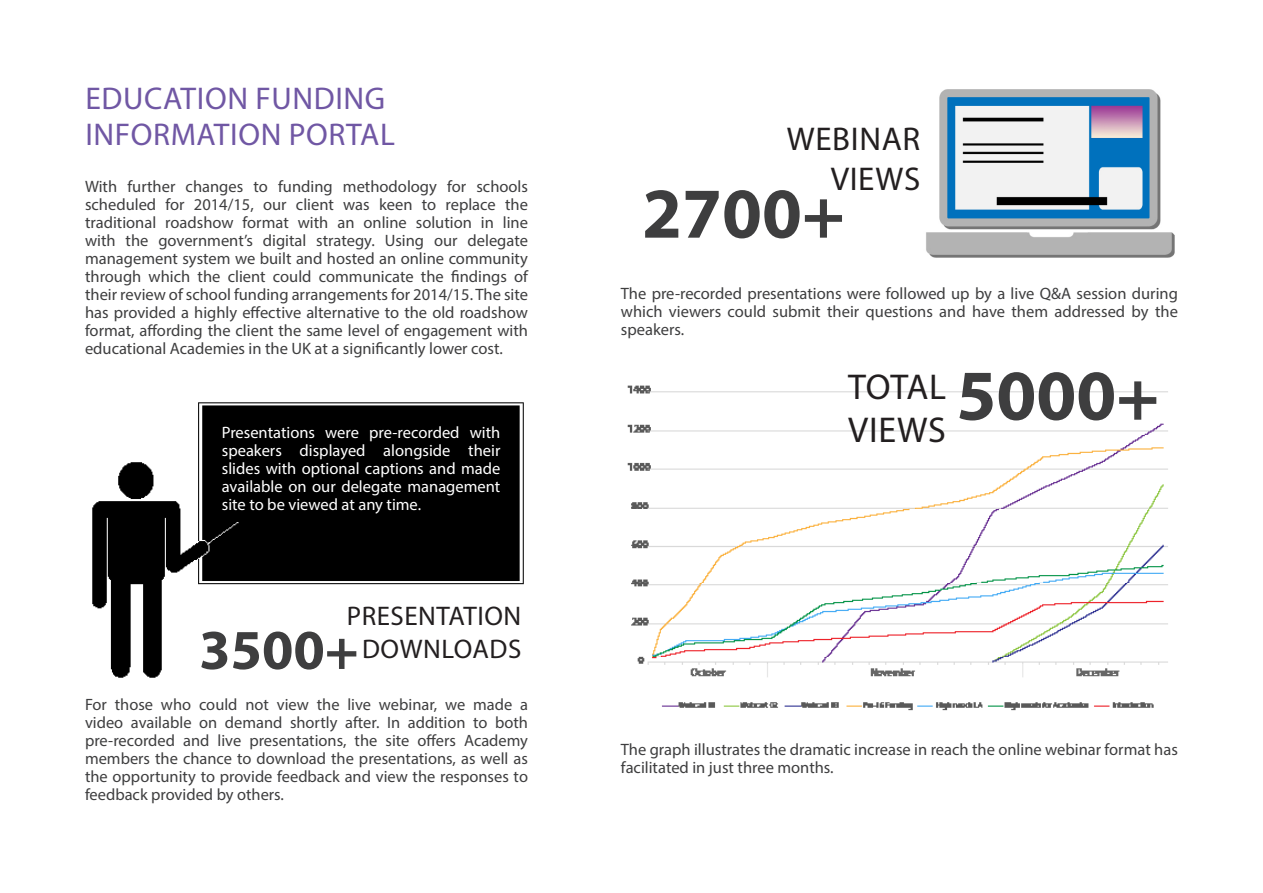
<style>
.page{position:relative;width:1263px;height:893px;background:#fff}
.page>*{position:absolute;margin:0;border:0;box-sizing:border-box;transform-origin:0 0}
.t1{font:700 72px "Myriad Pro";color:#3e3e3f}
.t2{font:700 56.55px "Myriad Pro";color:#3e3e3f}
.t3{font:36px "Myriad Pro";letter-spacing:.02em;color:#231f20}
.t4{font:33px/39.6px "Myriad Pro";letter-spacing:.02em;color:#231f20;text-align:right}
.Level_3_Subtitle{font:31.5px/36px "Myriad Pro";letter-spacing:.02em;color:#7057a4}
.t5{font:27px "Myriad Pro";letter-spacing:.02em;color:#231f20}
.Body{font:16.5px/18px "Myriad Pro";color:#3e3e3f;text-align:justify}
.Body-2{font:16.5px/18px "Myriad Pro";color:#fff;text-align:justify}
</style>
<div class="page">
<img style="left:627px;top:385px;width:541px;height:326px">
<img style="left:92px;top:402px;width:432px;height:276px">
<img style="left:926px;top:89px;width:249px;height:169px">
<p class="Level_3_Subtitle" style="left:85px;top:80px;width:311px">EDUCATION FUNDING<br>INFORMATION PORTAL</p>
<p class="Body" style="left:85px;top:177px;width:444px">With further changes to funding methodology for schools scheduled for 2014/15, our client was keen to replace the traditional roadshow format with an online solution in line with the government’s digital strategy. Using our delegate management system we built and hosted an online community through which the client could communicate the findings of their review of school funding arrangements for 2014/15. The site has provided a highly effective alternative to the old roadshow format, affording the client the same level of engagement with educational Academies in the UK at a significantly lower cost.</p>
<p class="Body-2" style="left:222px;top:423px;width:280px">Presentations were pre-recorded with speakers displayed alongside their slides with optional captions and made available on our delegate management site to be viewed at any time.</p>
<p class="t5" style="left:347px;top:599px;width:176px">PRESENTATION</p>
<p class="t5" style="left:362px;top:632px;width:161px">DOWNLOADS</p>
<p class="t2" style="left:199px;top:613px;width:161px">3500+</p>
<p class="Body" style="left:85px;top:696px;width:444px">For those who could not view the live webinar, we made a video available on demand shortly after. In addition to both pre-recorded and live presentations, the site offers Academy members the chance to download the presentations, as well as the opportunity to provide feedback and view the responses to feedback provided by others.</p>
<p class="t4" style="left:787px;top:119px;width:135px">WEBINAR<br>VIEWS</p>
<p class="t1" style="left:642px;top:166px;width:204px">2700+</p>
<p class="Body" style="left:621px;top:285px;width:559px">The pre-recorded presentations were followed up by a live Q&amp;A session during which viewers could submit their questions and have them addressed by the speakers.</p>
<p class="t3" style="left:848px;top:365px;width:99px">TOTAL</p>
<p class="t3" style="left:848px;top:408px;width:99px">VIEWS</p>
<p class="t1" style="left:956px;top:348px;width:204px">5000+</p>
<p class="Body" style="left:621px;top:740px;width:558px">The graph illustrates the dramatic increase in reach the online webinar format has facilitated in just three months.</p>
</div>
